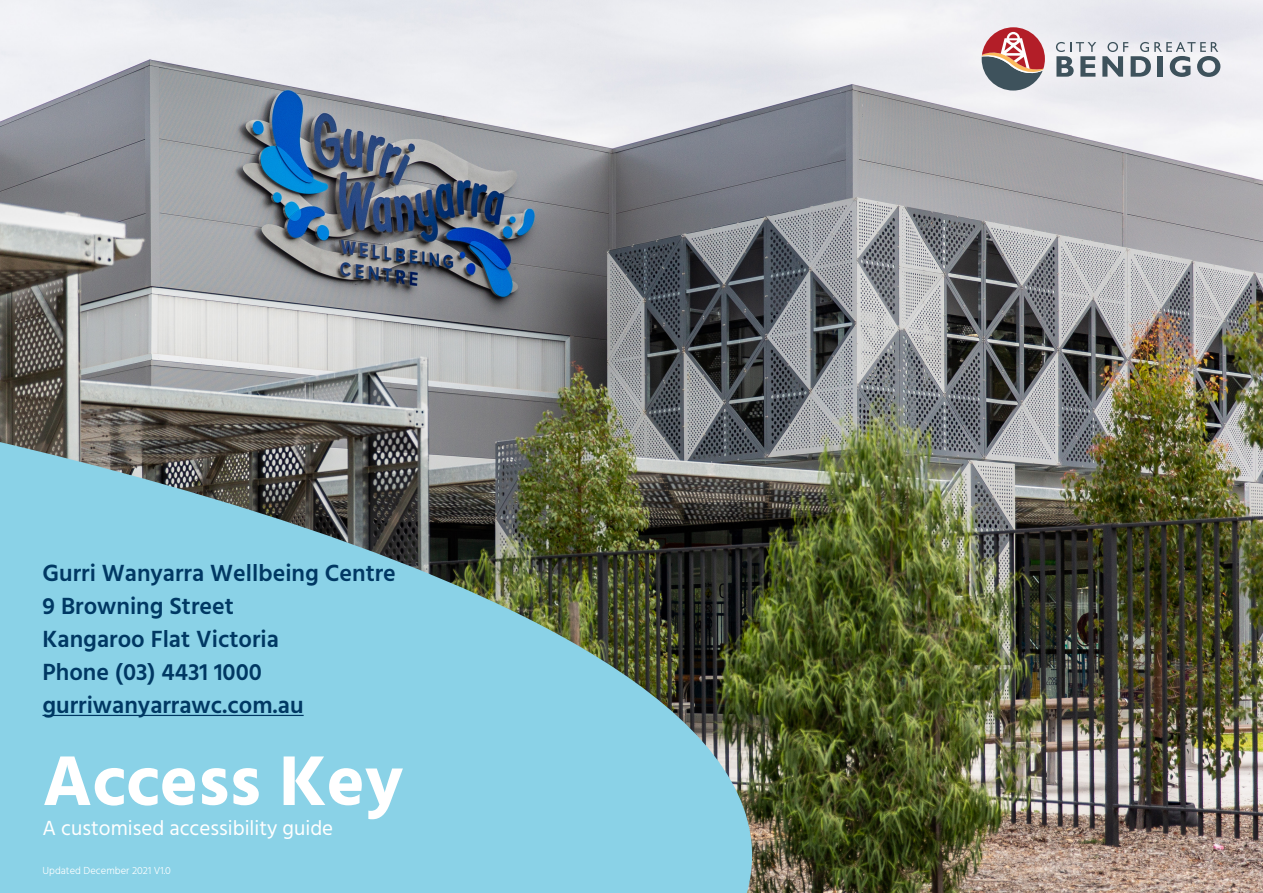
<style>
.page{position:relative;width:1263px;height:893px;background:#fff}
.page>*{position:absolute;margin:0;border:0;box-sizing:border-box;transform-origin:0 0}
.t1{font:700 72px "Hind";color:#fff}
.t2{font:600 24px "Hind";color:#003863}
.t3{font:21px "Hind";color:#fff}
.t4{font:300 10.5px "Hind";color:#fff}
</style>
<div class="page">
<img style="left:0;top:0;width:1263px;height:893px">
<img style="left:0;top:400px;width:834px;height:493px">
<hr style="left:43px;top:715px;width:261px;height:1px;background:#003863">
<svg style="left:1056px;top:42px;width:40px;height:35px"></svg>
<svg style="left:1102px;top:42px;width:118px;height:35px"></svg>
<svg style="left:982px;top:27px;width:63px;height:64px"></svg>
<p class="t2" style="left:43px;top:556px;width:355px">Gurri Wanyarra Wellbeing Centre</p>
<p class="t2" style="left:43px;top:589px;width:193px">9 Browning Street</p>
<p class="t2" style="left:43px;top:622px;width:238px">Kangaroo Flat Victoria</p>
<p class="t2" style="left:43px;top:655px;width:221px">Phone (03) 4431 1000</p>
<p class="t2" style="left:43px;top:688px;width:263px">gurriwanyarrawc.com.au</p>
<p class="t1" style="left:43px;top:738px;width:362px">Access Key</p>
<p class="t3" style="left:43px;top:814px;width:292px">A customised accessibility guide</p>
<p class="t4" style="left:43px;top:864px;width:130px">Updated December 2021 V1.0</p>
</div>
